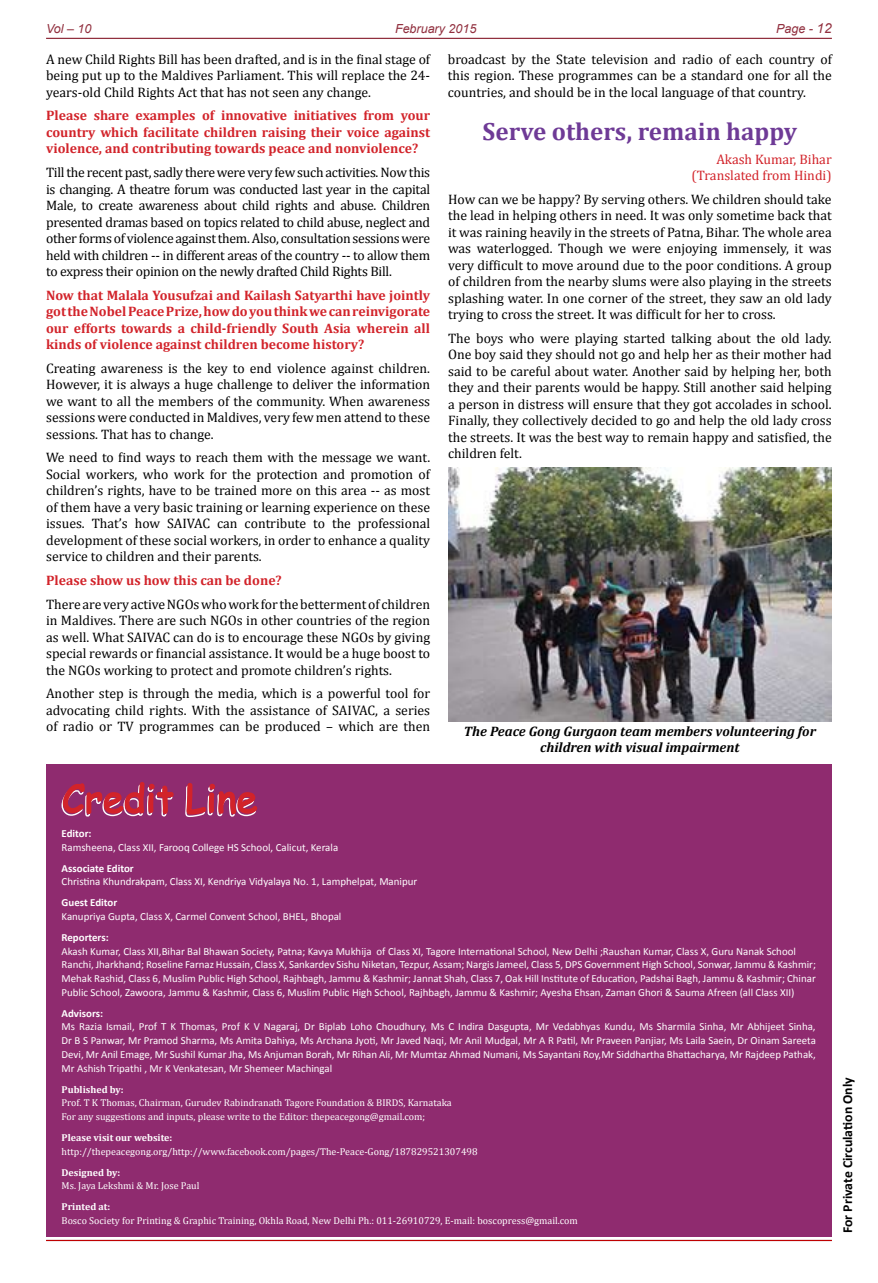
<style>
.page{position:relative;width:878px;height:1283px;background:#fff}
.page>*{position:absolute;margin:0;border:0;box-sizing:border-box;transform-origin:0 0}
.t1{font:700 25px "Cambria";color:#6e3a96}
.t2{font:13.75px/16.5px "Cambria";color:#000;text-align:justify}
.t3{font:700 13.75px/16.5px "Cambria";color:#d2232a;text-align:justify}
.t4{font:italic 700 13.75px/16.5px "Cambria";color:#000;text-align:center}
.t5{font:13.75px/16.5px "Cambria";color:#d2232a;text-align:right}
.t6{font:700 13.75px "Calibri";color:#000}
.t7{font:italic 12.5px "Arial";color:#912f3e}
.t8{font:10.88px/13.8px "Calibri";color:#fff}
.t9{font:700 10.88px "Calibri";color:#fff}
.t10{font:10px/13.8px "Cambria";color:#fff}
.t11{font:700 10px "Cambria";color:#fff}
.s1{font-size:13.75px}
</style>
<div class="page">
<hr style="left:46px;top:1239px;width:785px;height:2px;background:#912f3e">
<hr style="left:46px;top:38px;width:785px;height:1px;background:#912f3e">
<hr style="left:46px;top:1240px;width:785px;height:1px;background:#c00000">
<div style="left:46px;top:764px;width:785px;height:472px;background:#8f2b6f"></div>
<svg style="left:61px;top:782px;width:197px;height:35px"></svg>
<img style="left:448px;top:467px;width:383px;height:254px">
<p class="t7" style="left:46px;top:21px;width:47px">Vol – 10</p>
<p class="t7" style="left:395px;top:21px;width:83px">February 2015</p>
<p class="t7" style="left:776px;top:21px;width:57px">Page - <span class="s1">12</span></p>
<p class="t2" style="left:46px;top:51px;width:385px">A new Child Rights Bill has been drafted, and is in the final stage of being put up to the Maldives Parliament. This will replace the 24- years-old Child Rights Act that has not seen any change.</p>
<p class="t3" style="left:46px;top:107px;width:385px">Please share examples of innovative initiatives from your country which facilitate children raising their voice against violence, and contributing towards peace and nonviolence?</p>
<p class="t2" style="left:46px;top:164px;width:385px">Till the recent past, sadly there were very few such activities. Now this is changing. A theatre forum was conducted last year in the capital Male, to create awareness about child rights and abuse. Children presented dramas based on topics related to child abuse, neglect and other forms of violence against them. Also, consultation sessions were held with children -- in different areas of the country -- to allow them to express their opinion on the newly drafted Child Rights Bill.</p>
<p class="t3" style="left:46px;top:286px;width:385px">Now that Malala Yousufzai and Kailash Satyarthi have jointly got the Nobel Peace Prize, how do you think we can reinvigorate our efforts towards a child-friendly South Asia wherein all kinds of violence against children become history?</p>
<p class="t2" style="left:46px;top:360px;width:385px">Creating awareness is the key to end violence against children.<br>However, it is always a huge challenge to deliver the information we want to all the members of the community. When awareness sessions were conducted in Maldives, very few men attend to these sessions. That has to change.</p>
<p class="t2" style="left:46px;top:449px;width:385px">We need to find ways to reach them with the message we want.<br>Social workers, who work for the protection and promotion of children’s rights, have to be trained more on this area -- as most of them have a very basic training or learning experience on these issues. That’s how SAIVAC can contribute to the professional development of these social workers, in order to enhance a quality service to children and their parents.</p>
<p class="t3" style="left:46px;top:572px;width:237px">Please show us how this can be done?</p>
<p class="t2" style="left:46px;top:595px;width:385px">There are very active NGOs who work for the betterment of children in Maldives. There are such NGOs in other countries of the region as well. What SAIVAC can do is to encourage these NGOs by giving special rewards or financial assistance. It would be a huge boost to the NGOs working to protect and promote children’s rights.</p>
<p class="t2" style="left:46px;top:685px;width:385px">Another step is through the media, which is a powerful tool for advocating child rights. With the assistance of SAIVAC, a series of radio or TV programmes can be produced – which are then</p>
<p class="t2" style="left:448px;top:51px;width:385px">broadcast by the State television and radio of each country of this region. These programmes can be a standard one for all the countries, and should be in the local language of that country.</p>
<h1 class="t1" style="left:482px;top:116px;width:316px">Serve others, remain happy</h1>
<p class="t5" style="left:691px;top:151px;width:142px">Akash Kumar, Bihar (Translated from Hindi)</p>
<p class="t2" style="left:448px;top:191px;width:385px">How can we be happy? By serving others. We children should take the lead in helping others in need. It was only sometime back that it was raining heavily in the streets of Patna, Bihar. The whole area was waterlogged. Though we were enjoying immensely, it was very difficult to move around due to the poor conditions. A group of children from the nearby slums were also playing in the streets splashing water. In one corner of the street, they saw an old lady trying to cross the street. It was difficult for her to cross.</p>
<p class="t2" style="left:448px;top:330px;width:385px">The boys who were playing started talking about the old lady.<br>One boy said they should not go and help her as their mother had said to be careful about water. Another said by helping her, both they and their parents would be happy. Still another said helping a person in distress will ensure that they got accolades in school.<br>Finally, they collectively decided to go and help the old lady cross the streets. It was the best way to remain happy and satisfied, the children felt.</p>
<p class="t4" style="left:464px;top:722px;width:353px">The Peace Gong Gurgaon team members volunteering for children with visual impairment</p>
<p class="t9" style="left:62px;top:826px;width:32px">Editor:</p>
<p class="t8" style="left:62px;top:840px;width:278px">Ramsheena, Class XII, Farooq College HS School, Calicut, Kerala</p>
<p class="t9" style="left:62px;top:861px;width:74px">Associate Editor</p>
<p class="t8" style="left:62px;top:874px;width:357px">Christina Khundrakpam, Class XI, Kendriya Vidyalaya No. 1, Lamphelpat, Manipur</p>
<p class="t9" style="left:62px;top:896px;width:57px">Guest Editor</p>
<p class="t8" style="left:62px;top:909px;width:281px">Kanupriya Gupta, Class X, Carmel Convent School, BHEL, Bhopal</p>
<p class="t9" style="left:62px;top:930px;width:49px">Reporters:</p>
<p class="t8" style="left:62px;top:943px;width:755px">Akash Kumar, Class XII,Bihar Bal Bhawan Society, Patna; Kavya Mukhija of Class XI, Tagore International School, New Delhi ;Raushan Kumar, Class X, Guru Nanak School Ranchi, Jharkhand; Roseline Farnaz Hussain, Class X, Sankardev Sishu Niketan, Tezpur, Assam; Nargis Jameel, Class 5, DPS Government High School, Sonwar, Jammu &amp; Kashmir; Mehak Rashid, Class 6, Muslim Public High School, Rajhbagh, Jammu &amp; Kashmir; Jannat Shah, Class 7, Oak Hill Institute of Education, Padshai Bagh, Jammu &amp; Kashmir; Chinar Public School, Zawoora, Jammu &amp; Kashmir, Class 6, Muslim Public High School, Rajhbagh, Jammu &amp; Kashmir; Ayesha Ehsan, Zaman Ghori &amp; Sauma Afreen (all Class XII)</p>
<p class="t9" style="left:62px;top:1006px;width:43px">Advisors:</p>
<p class="t8" style="left:62px;top:1019px;width:755px;text-align:justify">Ms Razia Ismail, Prof T K Thomas, Prof K V Nagaraj, Dr Biplab Loho Choudhury, Ms C Indira Dasgupta, Mr Vedabhyas Kundu, Ms Sharmila Sinha, Mr Abhijeet Sinha, Dr B S Panwar, Mr Pramod Sharma, Ms Amita Dahiya, Ms Archana Jyoti, Mr Javed Naqi, Mr Anil Mudgal, Mr A R Patil, Mr Praveen Panjiar, Ms Laila Saein, Dr Oinam Sareeta Devi, Mr Anil Emage, Mr Sushil Kumar Jha, Ms Anjuman Borah, Mr Rihan Ali, Mr Mumtaz Ahmad Numani, Ms Sayantani Roy,Mr Siddhartha Bhattacharya, Mr Rajdeep Pathak, Mr Ashish Tripathi , Mr K Venkatesan, Mr Shemeer Machingal</p>
<p class="t11" style="left:62px;top:1083px;width:64px">Published by:</p>
<p class="t10" style="left:62px;top:1096px;width:392px">Prof. T K Thomas, Chairman, Gurudev Rabindranath Tagore Foundation &amp; BIRDS, Karnataka<br>For any suggestions and inputs, please write to the Editor: thepeacegong@gmail.com;</p>
<p class="t11" style="left:62px;top:1131px;width:112px">Please visit our website:</p>
<p class="t10" style="left:62px;top:1144px;width:417px">http://thepeacegong.org/http://www.facebook.com/pages/The-Peace-Gong/187829521307498</p>
<p class="t11" style="left:62px;top:1166px;width:60px">Designed by:</p>
<p class="t10" style="left:62px;top:1179px;width:139px">Ms. Jaya Lekshmi &amp; Mr. Jose Paul</p>
<p class="t11" style="left:62px;top:1200px;width:50px">Printed at:</p>
<p class="t10" style="left:62px;top:1213px;width:518px">Bosco Society for Printing &amp; Graphic Training, Okhla Road, New Delhi Ph.: 011-26910729, E-mail: boscopress@gmail.com</p>
<p class="t6" style="left:839px;top:1233px;width:157px;rotate:-90deg">For Private Circulation Only</p>
</div>
